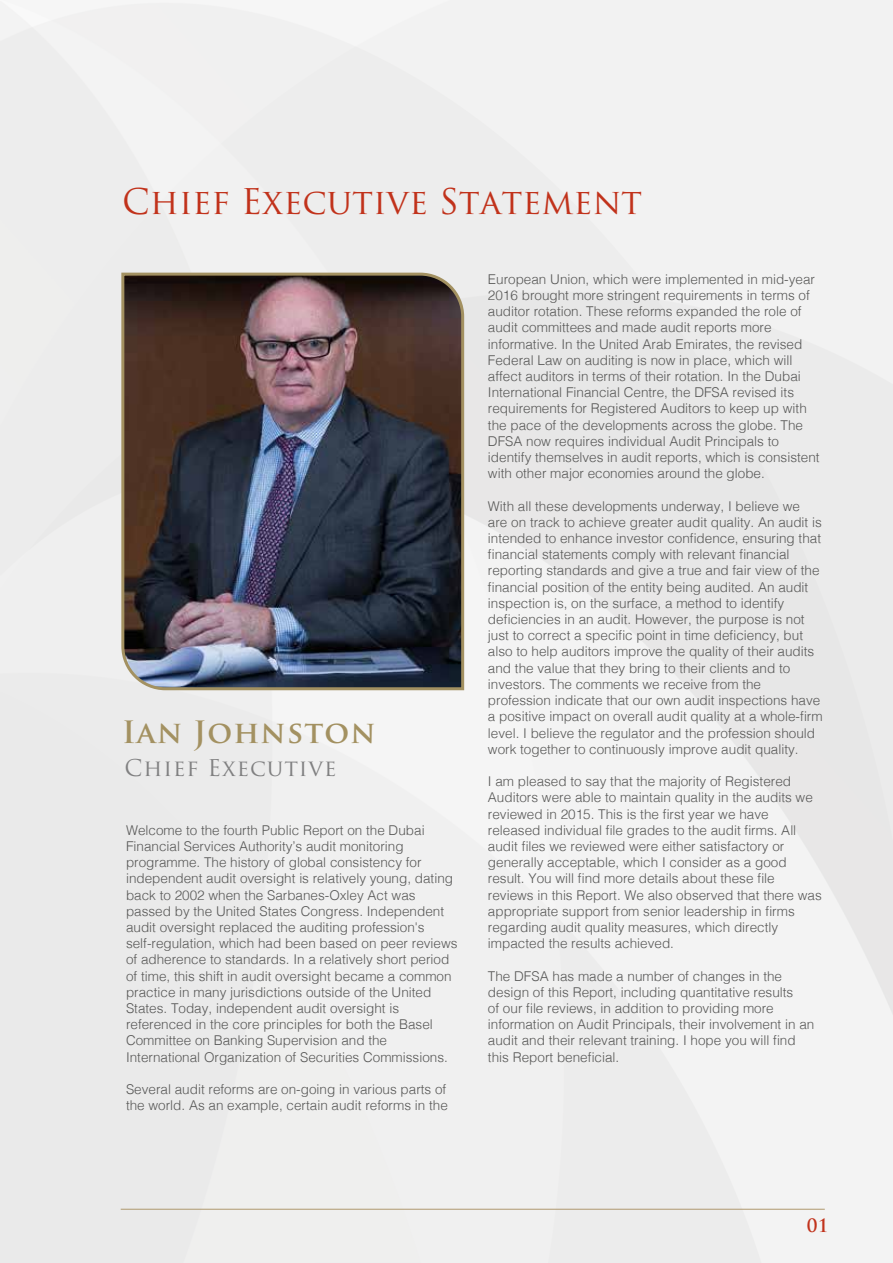
<style>
.page{position:relative;width:893px;height:1263px;background:#fff}
.page>*{position:absolute;margin:0;border:0;box-sizing:border-box;transform-origin:0 0}
.t1{font:34.5px "Trajan Pro";color:#c1321b}
.t2{font:700 30px "Trajan Pro";letter-spacing:.04em;color:#a39161}
.t3{font:22.5px "Trajan Pro";letter-spacing:.04em;color:#808081}
.t4{font:700 18px "Trajan Pro";color:#c1321b}
.t5{font:300 13.5px/16.2px "Helvetica";color:#575756}
</style>
<div class="page">
<hr style="left:121px;top:1209px;width:704px;height:1px;background:#af986e">
<img style="left:120px;top:271px;width:346px;height:421px">
<h1 class="t1" style="left:122px;top:180px;width:522px">Chief Executive Statement</h1>
<h2 class="t2" style="left:122px;top:714px;width:255px">Ian Johnston</h2>
<h3 class="t3" style="left:124px;top:754px;width:214px">Chief Executive</h3>
<p class="t5" style="left:126px;top:821px;width:333px">Welcome to the fourth Public Report on the Dubai Financial Services Authority’s audit monitoring programme. The history of global consistency for independent audit oversight is relatively young, dating back to 2002 when the Sarbanes-Oxley Act was passed by the United States Congress. Independent audit oversight replaced the auditing profession's self-regulation, which had been based on peer reviews of adherence to standards. In a relatively short period of time, this shift in audit oversight became a common practice in many jurisdictions outside of the United States. Today, independent audit oversight is referenced in the core principles for both the Basel Committee on Banking Supervision and the International Organization of Securities Commissions.</p>
<p class="t5" style="left:126px;top:1080px;width:323px">Several audit reforms are on-going in various parts of the world. As an example, certain audit reforms in the</p>
<p class="t5" style="left:488px;top:270px;width:333px">European Union, which were implemented in mid-year 2016 brought more stringent requirements in terms of auditor rotation. These reforms expanded the role of audit committees and made audit reports more informative. In the United Arab Emirates, the revised Federal Law on auditing is now in place, which will affect auditors in terms of their rotation. In the Dubai International Financial Centre, the DFSA revised its requirements for Registered Auditors to keep up with the pace of the developments across the globe. The DFSA now requires individual Audit Principals to identify themselves in audit reports, which is consistent with other major economies around the globe.</p>
<p class="t5" style="left:488px;top:497px;width:336px">With all these developments underway, I believe we are on track to achieve greater audit quality. An audit is intended to enhance investor confidence, ensuring that financial statements comply with relevant financial reporting standards and give a true and fair view of the financial position of the entity being audited. An audit inspection is, on the surface, a method to identify deficiencies in an audit. However, the purpose is not just to correct a specific point in time deficiency, but also to help auditors improve the quality of their audits and the value that they bring to their clients and to investors. The comments we receive from the profession indicate that our own audit inspections have a positive impact on overall audit quality at a whole-firm level. I believe the regulator and the profession should work together to continuously improve audit quality.</p>
<p class="t5" style="left:488px;top:772px;width:335px">I am pleased to say that the majority of Registered Auditors were able to maintain quality in the audits we reviewed in 2015. This is the first year we have released individual file grades to the audit firms. All audit files we reviewed were either satisfactory or generally acceptable, which I consider as a good result. You will find more details about these file reviews in this Report. We also observed that there was appropriate support from senior leadership in firms regarding audit quality measures, which directly impacted the results achieved.</p>
<p class="t5" style="left:488px;top:967px;width:328px">The DFSA has made a number of changes in the design of this Report, including quantitative results<br>of our file reviews, in addition to providing more information on Audit Principals, their involvement in an audit and their relevant training. I hope you will find this Report beneficial.</p>
<h3 class="t4" style="left:807px;top:1214px;width:23px">01</h3>
</div>
